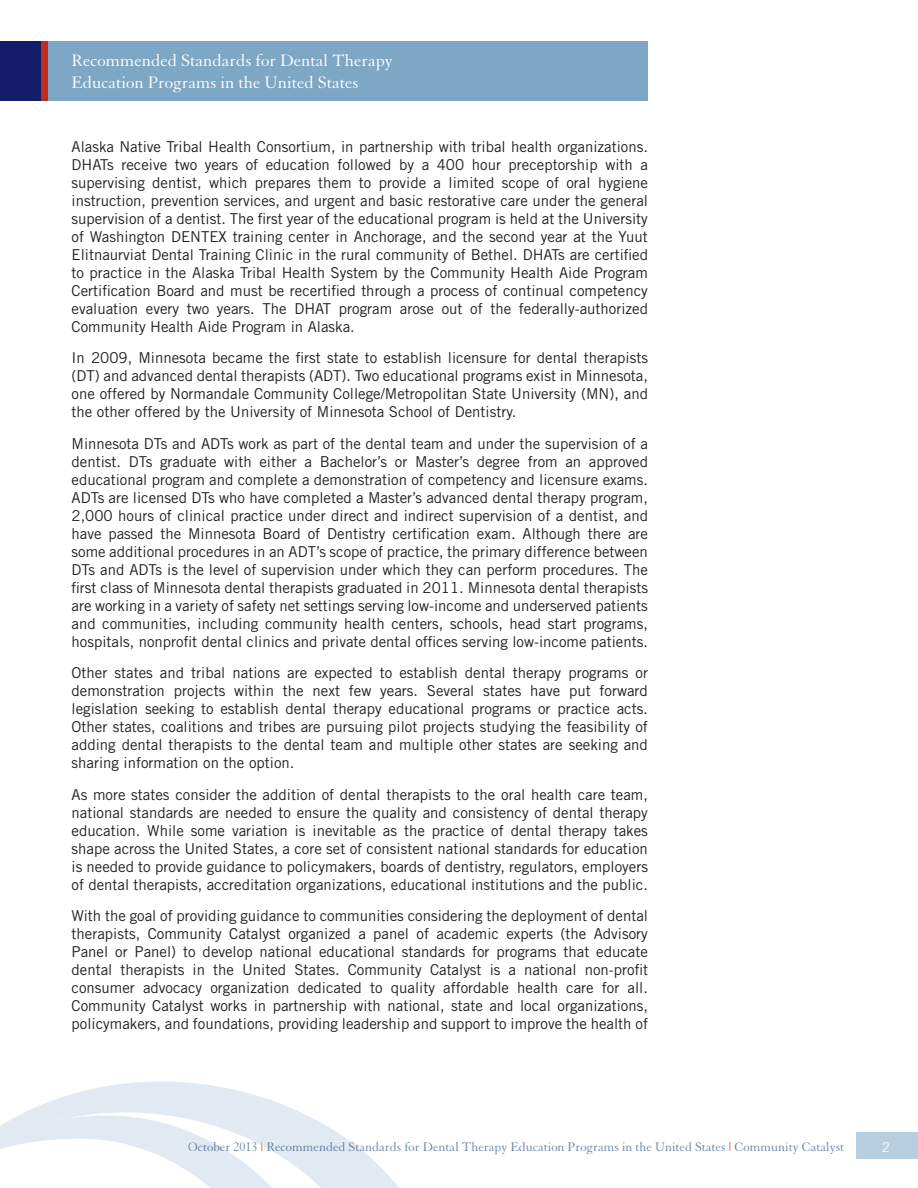
<style>
.page{position:relative;width:918px;height:1188px;background:#fff}
.page>*{position:absolute;margin:0;border:0;box-sizing:border-box;transform-origin:0 0}
.t1{font:18px/21.6px "Granjon";color:#fff}
.t2{font:15px/18px "Trade Gothic";color:#231f20;text-align:justify}
.t3{font:13.5px "Granjon";color:#6986a8}
.t4{font:13.5px "Trade Gothic";color:#fff}
.s1{color:#5e7da1}
.s2{color:#af2d19}
.s3{color:#c02d19}
</style>
<div class="page">
<div style="left:0;top:42px;width:648px;height:59px;background:#7ea7c5"></div>
<div style="left:0;top:42px;width:48px;height:59px;background:#c02d19"></div>
<div style="left:0;top:42px;width:40px;height:59px;background:#131d6a"></div>
<div style="left:857px;top:1133px;width:61px;height:26px;background:#b7cee0"></div>
<svg style="left:0;top:1082px;width:399px;height:106px"></svg>
<p class="t1" style="left:72px;top:50px;width:323px">Recommended Standards for Dental Therapy<br>Education Programs in the United States</p>
<p class="t2" style="left:72px;top:137px;width:578px">Alaska Native Tribal Health Consortium, in partnership with tribal health organizations.<br>DHATs receive two years of education followed by a 400 hour preceptorship with a supervising dentist, which prepares them to provide a limited scope of oral hygiene instruction, prevention services, and urgent and basic restorative care under the general supervision of a dentist. The first year of the educational program is held at the University of Washington DENTEX training center in Anchorage, and the second year at the Yuut Elitnaurviat Dental Training Clinic in the rural community of Bethel. DHATs are certified to practice in the Alaska Tribal Health System by the Community Health Aide Program Certification Board and must be recertified through a process of continual competency evaluation every two years. The DHAT program arose out of the federally-authorized Community Health Aide Program in Alaska.</p>
<p class="t2" style="left:72px;top:349px;width:578px">In 2009, Minnesota became the first state to establish licensure for dental therapists (DT) and advanced dental therapists (ADT). Two educational programs exist in Minnesota, one offered by Normandale Community College/Metropolitan State University (MN), and the other offered by the University of Minnesota School of Dentistry.</p>
<p class="t2" style="left:72px;top:434px;width:578px">Minnesota DTs and ADTs work as part of the dental team and under the supervision of a dentist. DTs graduate with either a Bachelor’s or Master’s degree from an approved educational program and complete a demonstration of competency and licensure exams.<br>ADTs are licensed DTs who have completed a Master’s advanced dental therapy program, 2,000 hours of clinical practice under direct and indirect supervision of a dentist, and have passed the Minnesota Board of Dentistry certification exam. Although there are some additional procedures in an ADT’s scope of practice, the primary difference between DTs and ADTs is the level of supervision under which they can perform procedures. The first class of Minnesota dental therapists graduated in 2011. Minnesota dental therapists are working in a variety of safety net settings serving low-income and underserved patients and communities, including community health centers, schools, head start programs, hospitals, nonprofit dental clinics and private dental offices serving low-income patients.</p>
<p class="t2" style="left:72px;top:664px;width:578px">Other states and tribal nations are expected to establish dental therapy programs or demonstration projects within the next few years. Several states have put forward legislation seeking to establish dental therapy educational programs or practice acts.<br>Other states, coalitions and tribes are pursuing pilot projects studying the feasibility of adding dental therapists to the dental team and multiple other states are seeking and sharing information on the option.</p>
<p class="t2" style="left:72px;top:785px;width:578px">As more states consider the addition of dental therapists to the oral health care team, national standards are needed to ensure the quality and consistency of dental therapy education. While some variation is inevitable as the practice of dental therapy takes shape across the United States, a core set of consistent national standards for education is needed to provide guidance to policymakers, boards of dentistry, regulators, employers of dental therapists, accreditation organizations, educational institutions and the public.</p>
<p class="t2" style="left:72px;top:907px;width:578px">With the goal of providing guidance to communities considering the deployment of dental therapists, Community Catalyst organized a panel of academic experts (the Advisory Panel or Panel) to develop national educational standards for programs that educate dental therapists in the United States. Community Catalyst is a national non-profit consumer advocacy organization dedicated to quality affordable health care for all.<br>Community Catalyst works in partnership with national, state and local organizations, policymakers, and foundations, providing leadership and support to improve the health of</p>
<p class="t3" style="left:188px;top:1140px;width:658px"><span class="s1">October 2013</span> <span class="s2">|</span> Recommended Standards for Dental Therapy Education Programs in the United States <span class="s3">|</span> Community Catalyst</p>
<p class="t4" style="left:882px;top:1139px;width:10px">2</p>
</div>
